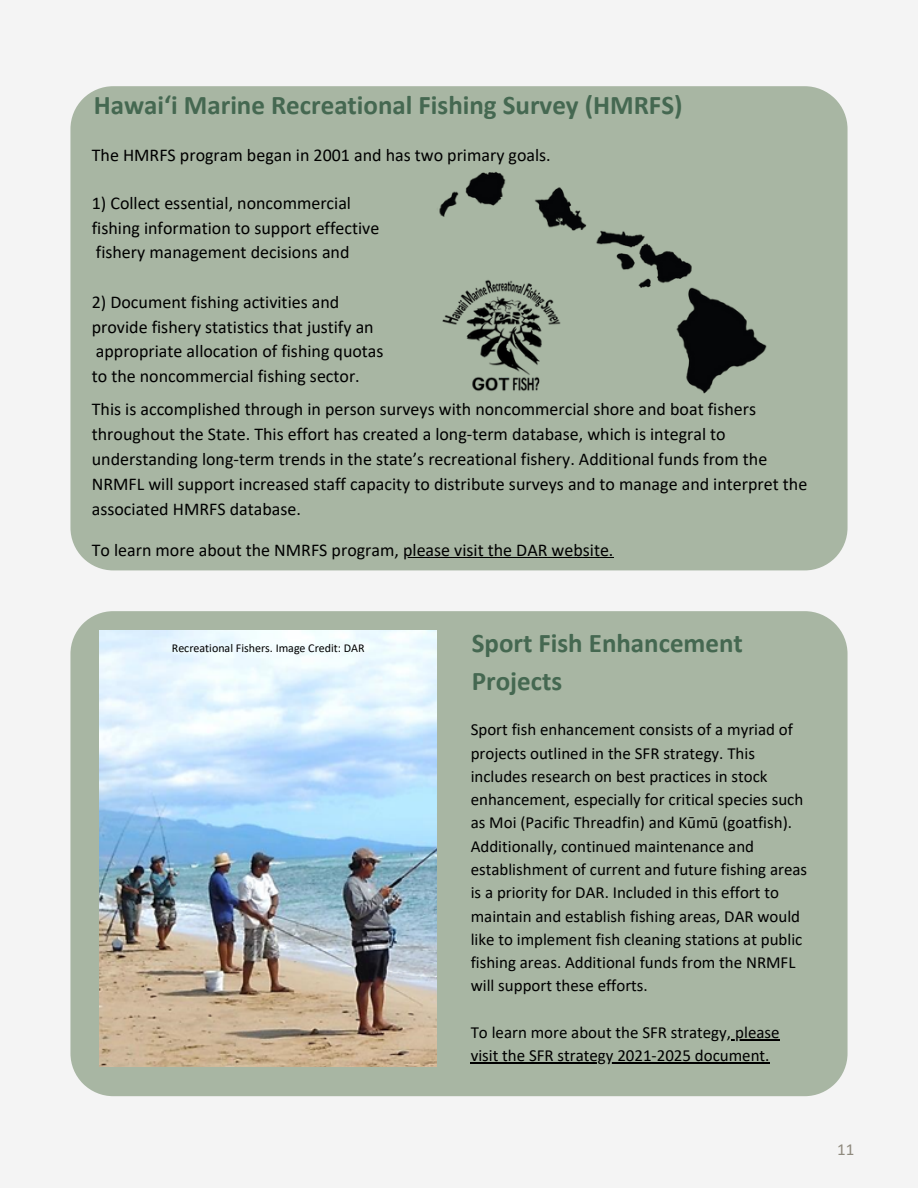
<style>
.page{position:relative;width:918px;height:1188px;background:#f4f4f4}
.page>*{position:absolute;margin:0;border:0;box-sizing:border-box;transform-origin:0 0}
.t1{font:700 27px/37.2px "Calibri";color:#456851}
.t2{font:18px/25px "Calibri";color:#000}
.t3{font:16.95px/23.2px "Calibri";color:#000}
.t4{font:16.95px "Calibri";color:#8f8a7e}
.t5{font:12px "Calibri";color:#000}
</style>
<div class="page">
<div style="left:70px;top:86px;width:778px;height:484px;background:#a8b6a3"></div>
<img style="left:437px;top:170px;width:331px;height:224px">
<div style="left:70px;top:611px;width:778px;height:485px;background:#a8b6a3"></div>
<img style="left:100px;top:630px;width:336px;height:437px">
<hr style="left:731px;top:1039px;width:49px;height:1px;background:#000">
<hr style="left:471px;top:1062px;width:299px;height:1px;background:#000">
<hr style="left:403px;top:557px;width:211px;height:1px;background:#000">
<p class="t1" style="left:94px;top:89px;width:590px">Hawaiʻi Marine Recreational Fishing Survey (HMRFS)</p>
<p class="t2" style="left:92px;top:144px;width:461px">The HMRFS program began in 2001 and has two primary goals.</p>
<p class="t2" style="left:92px;top:192px;width:261px">1) Collect essential, noncommercial</p>
<p class="t2" style="left:92px;top:217px;width:289px">fishing information to support effective</p>
<p class="t2" style="left:96px;top:241px;width:255px">fishery management decisions and</p>
<p class="t2" style="left:92px;top:291px;width:249px">2) Document fishing activities and</p>
<p class="t2" style="left:92px;top:316px;width:283px">provide fishery statistics that justify an</p>
<p class="t2" style="left:96px;top:340px;width:289px">appropriate allocation of fishing quotas</p>
<p class="t2" style="left:92px;top:365px;width:270px">to the noncommercial fishing sector.</p>
<p class="t2" style="left:92px;top:398px;width:717px">This is accomplished through in person surveys with noncommercial shore and boat fishers throughout the State. This effort has created a long-term database, which is integral to understanding long-term trends in the state’s recreational fishery. Additional funds from the NRMFL will support increased staff capacity to distribute surveys and to manage and interpret the associated HMRFS database.</p>
<p class="t2" style="left:92px;top:539px;width:523px">To learn more about the NMRFS program, please visit the DAR website.</p>
<p class="t5" style="left:172px;top:643px;width:194px">Recreational Fishers. Image Credit: DAR</p>
<p class="t1" style="left:472px;top:627px;width:273px">Sport Fish Enhancement<br>Projects</p>
<p class="t3" style="left:471px;top:719px;width:338px">Sport fish enhancement consists of a myriad of projects outlined in the SFR strategy. This includes research on best practices in stock enhancement, especially for critical species such as Moi (Pacific Threadfin) and Kūmū (goatfish).<br>Additionally, continued maintenance and establishment of current and future fishing areas is a priority for DAR. Included in this effort to maintain and establish fishing areas, DAR would like to implement fish cleaning stations at public fishing areas. Additional funds from the NRMFL will support these efforts.</p>
<p class="t3" style="left:471px;top:1022px;width:310px">To learn more about the SFR strategy, please visit the SFR strategy 2021-2025 document.</p>
<p class="t4" style="left:837px;top:1143px;width:19px">11</p>
</div>
